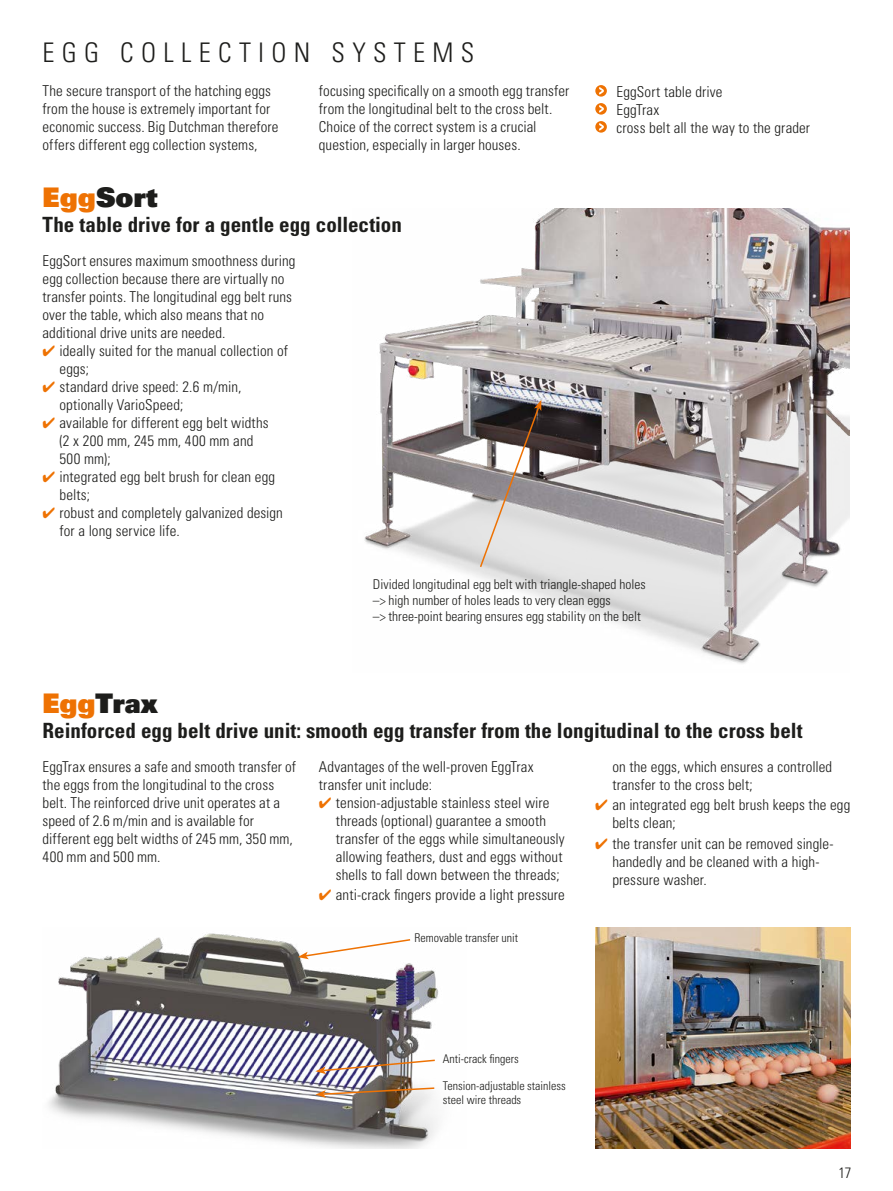
<style>
.page{position:relative;width:893px;height:1191px;background:#fff}
.page>*{position:absolute;margin:0;border:0;box-sizing:border-box;transform-origin:0 0}
.t1{font:300 condensed 27px "Univers LT Std";letter-spacing:.27em;color:#1d1d1b}
.t2{font:27px "Univers LT Std X Black";color:#1d1d1b}
.t3{font:700 condensed 21px "Univers LT Std";color:#1d1d1b}
.t4{font:300 condensed 15px/18px "Univers LT Std";letter-spacing:.005em;color:#1d1d1b}
.t5{font:15px "Univers LTCYR 47 Light Cond";color:#1d1d1b}
.t6{font:300 condensed 13.5px/16.2px "Univers LT Std";color:#1d1d1b}
.t7{font:300 condensed 12px/14.4px "Univers LT Std";color:#1d1d1b}
.s1{color:#ee7203}
</style>
<div class="page">
<img style="left:364px;top:208px;width:485px;height:456px">
<svg style="left:479px;top:400px;width:62px;height:169px;background:#a29c9a"></svg>
<img style="left:595px;top:927px;width:255px;height:221px">
<img style="left:48px;top:933px;width:391px;height:215px">
<svg style="left:298px;top:938px;width:114px;height:21px"></svg>
<svg style="left:315px;top:1058px;width:121px;height:16px"></svg>
<svg style="left:315px;top:1086px;width:121px;height:11px"></svg>
<svg style="left:595px;top:85px;width:12px;height:12px"></svg>
<svg style="left:599px;top:87px;width:5px;height:7px"></svg>
<svg style="left:595px;top:103px;width:12px;height:12px"></svg>
<svg style="left:599px;top:105px;width:5px;height:7px"></svg>
<svg style="left:595px;top:121px;width:12px;height:12px"></svg>
<svg style="left:599px;top:123px;width:5px;height:7px"></svg>
<h1 class="t1" style="left:43px;top:36px;width:433px">EGG COLLECTION SYSTEMS</h1>
<p class="t4" style="left:43px;top:82px;width:238px">The secure transport of the hatching eggs from the house is extremely important for economic success. Big Dutchman therefore offers different egg collection systems,</p>
<p class="t4" style="left:319px;top:82px;width:252px">focusing specifically on a smooth egg transfer from the longitudinal belt to the cross belt.<br>Choice of the correct system is a crucial question, especially in larger houses.</p>
<p class="t4" style="left:617px;top:82px;width:195px">EggSort table drive<br>EggTrax<br>cross belt all the way to the grader</p>
<h1 class="t2" style="left:43px;top:179px;width:117px"><span class="s1">Egg</span>Sort</h1>
<h2 class="t3" style="left:43px;top:211px;width:361px">The table drive for a gentle egg collection</h2>
<p class="t4" style="left:43px;top:252px;width:255px">EggSort ensures maximum smoothness during egg collection because there are virtually no transfer points. The longitudinal egg belt runs over the table, which also means that no additional drive units are needed.</p>
<p class="t4" style="left:60px;top:342px;width:230px;text-indent:-17px"><span class="s1">✔</span> ideally suited for the manual collection of eggs;</p>
<p class="t4" style="left:60px;top:378px;width:183px;text-indent:-17px"><span class="s1">✔</span> standard drive speed: 2.6 m/min, optionally VarioSpeed;</p>
<p class="t4" style="left:60px;top:414px;width:211px;text-indent:-17px"><span class="s1">✔</span> available for different egg belt widths (2 x 200 mm, 245 mm, 400 mm and<br>500 mm);</p>
<p class="t4" style="left:60px;top:468px;width:217px;text-indent:-17px"><span class="s1">✔</span> integrated egg belt brush for clean egg belts;</p>
<p class="t4" style="left:60px;top:504px;width:225px;text-indent:-17px"><span class="s1">✔</span> robust and completely galvanized design for a long service life.</p>
<p class="t6" style="left:373px;top:576px;width:274px">Divided longitudinal egg belt with triangle-shaped holes –&gt; high number of holes leads to very clean eggs<br>–&gt; three-point bearing ensures egg stability on the belt</p>
<h1 class="t2" style="left:43px;top:685px;width:117px"><span class="s1">Egg</span>Trax</h1>
<h2 class="t3" style="left:43px;top:717px;width:762px">Reinforced egg belt drive unit: smooth egg transfer from the longitudinal to the cross belt</h2>
<p class="t4" style="left:43px;top:758px;width:255px">EggTrax ensures a safe and smooth transfer of the eggs from the longitudinal to the cross belt. The reinforced drive unit operates at a speed of 2.6 m/min and is available for different egg belt widths of 245 mm, 350 mm, 400 mm and 500 mm.</p>
<p class="t4" style="left:319px;top:758px;width:216px">Advantages of the well-proven EggTrax transfer unit include:</p>
<p class="t4" style="left:612px;top:758px;width:221px">on the eggs, which ensures a controlled transfer to the cross belt;</p>
<p class="t4" style="left:612px;top:796px;width:240px;text-indent:-17px"><span class="s1">✔</span> an integrated egg belt brush keeps the egg belts clean;</p>
<p class="t4" style="left:612px;top:834px;width:223px;text-indent:-17px"><span class="s1">✔</span> the transfer unit can be removed single&shy;handedly and be cleaned with a high&shy;pressure washer.</p>
<p class="t4" style="left:336px;top:794px;width:230px;text-indent:-17px"><span class="s1">✔</span> tension-adjustable stainless steel wire threads (optional) guarantee a smooth transfer of the eggs while simultaneously allowing feathers, dust and eggs without shells to fall down between the threads;</p>
<p class="t4" style="left:319px;top:886px;width:248px"><span class="s1">✔</span> anti-crack fingers provide a light pressure</p>
<p class="t7" style="left:415px;top:930px;width:105px">Removable transfer unit</p>
<p class="t7" style="left:443px;top:1051px;width:77px">Anti-crack fingers</p>
<p class="t7" style="left:443px;top:1078px;width:124px">Tension-adjustable stainless steel wire threads</p>
<p class="t5" style="left:838px;top:1162px;width:14px">17</p>
<p class="t6" style="left:838px;top:1165px;width:13px">17</p>
</div>
